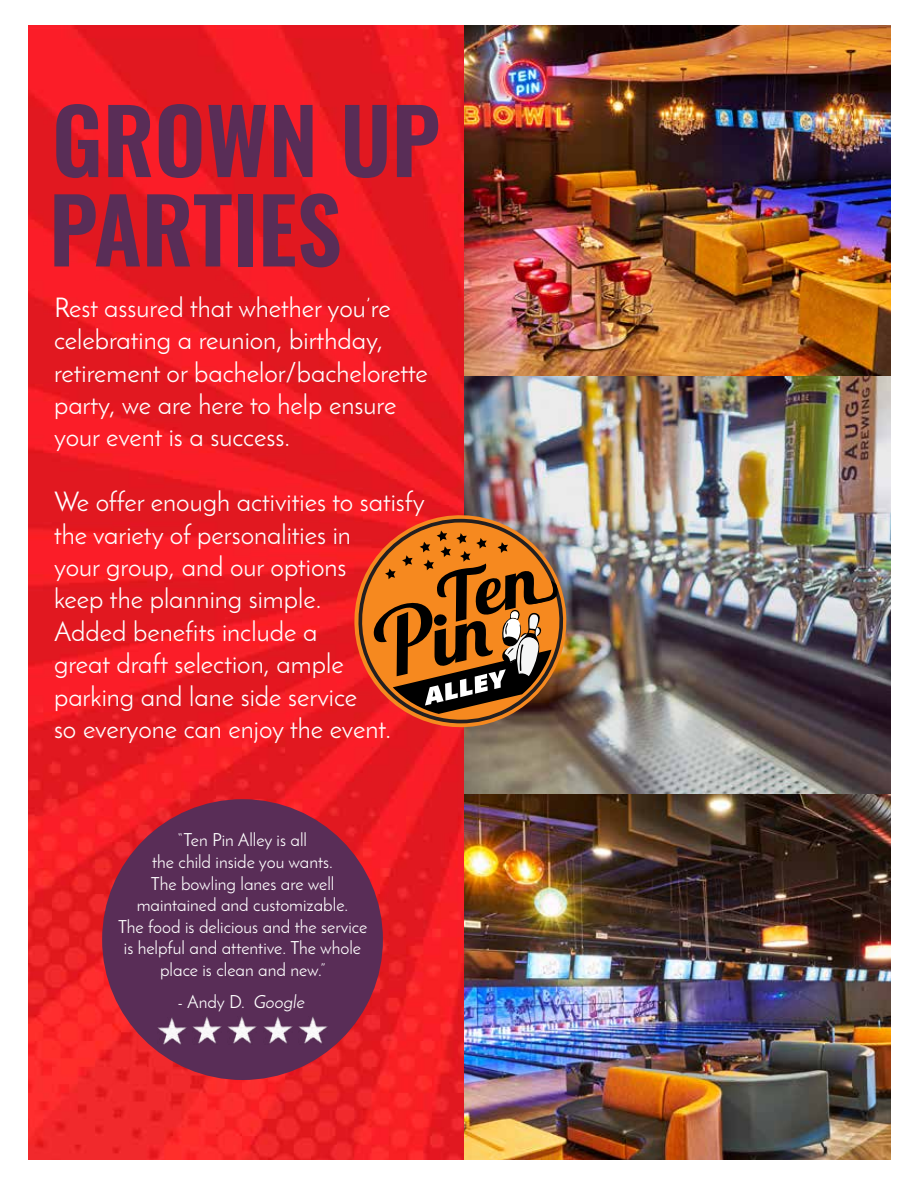
<style>
.page{position:relative;width:918px;height:1188px;background:#fff}
.page>*{position:absolute;margin:0;border:0;box-sizing:border-box;transform-origin:0 0}
.t1{font:600 89.1px "Oswald";color:#592d57}
.t2{font:27px/32.4px "Josefin Sans";color:#fff}
.t3{font:18px/21.6px "Josefin Sans";color:#fff;text-align:center}
.s1{font-style:italic}
</style>
<div class="page">
<img style="left:28px;top:26px;width:437px;height:1134px">
<img style="left:465px;top:26px;width:426px;height:1134px">
<img style="left:348px;top:510px;width:222px;height:223px">
<svg style="left:355px;top:519px;width:211px;height:204px;background:#a55b27"></svg>
<div style="left:102px;top:799px;width:281px;height:281px;background:#592d57;border-radius:50%"></div>
<img style="left:263px;top:1017px;width:29px;height:27px">
<img style="left:298px;top:1017px;width:29px;height:27px">
<img style="left:228px;top:1017px;width:29px;height:27px">
<img style="left:193px;top:1017px;width:29px;height:27px">
<img style="left:158px;top:1017px;width:29px;height:28px">
<h1 class="t1" style="left:52px;top:79px;width:390px">GROWN UP</h1>
<h1 class="t1" style="left:49px;top:168px;width:294px">PARTIES</h1>
<p class="t2" style="left:54px;top:291px;width:375px">Rest assured that whether you’re celebrating a reunion, birthday, retirement or bachelor/bachelorette party, we are here to help ensure your event is a success.</p>
<p class="t2" style="left:54px;top:485px;width:373px">We offer enough activities to satisfy the variety of personalities in<br>your group, and our options<br>keep the planning simple.<br>Added benefits include a<br>great draft selection, ample parking and lane side service<br>so everyone can enjoy the event.</p>
<p class="t3" style="left:118px;top:829px;width:251px">“Ten Pin Alley is all<br>the child inside you wants.<br>The bowling lanes are well maintained and customizable.<br>The food is delicious and the service is helpful and attentive. The whole place is clean and new.”</p>
<p class="t3" style="left:178px;top:991px;width:129px">- Andy D. <span class="s1">Google</span></p>
</div>
